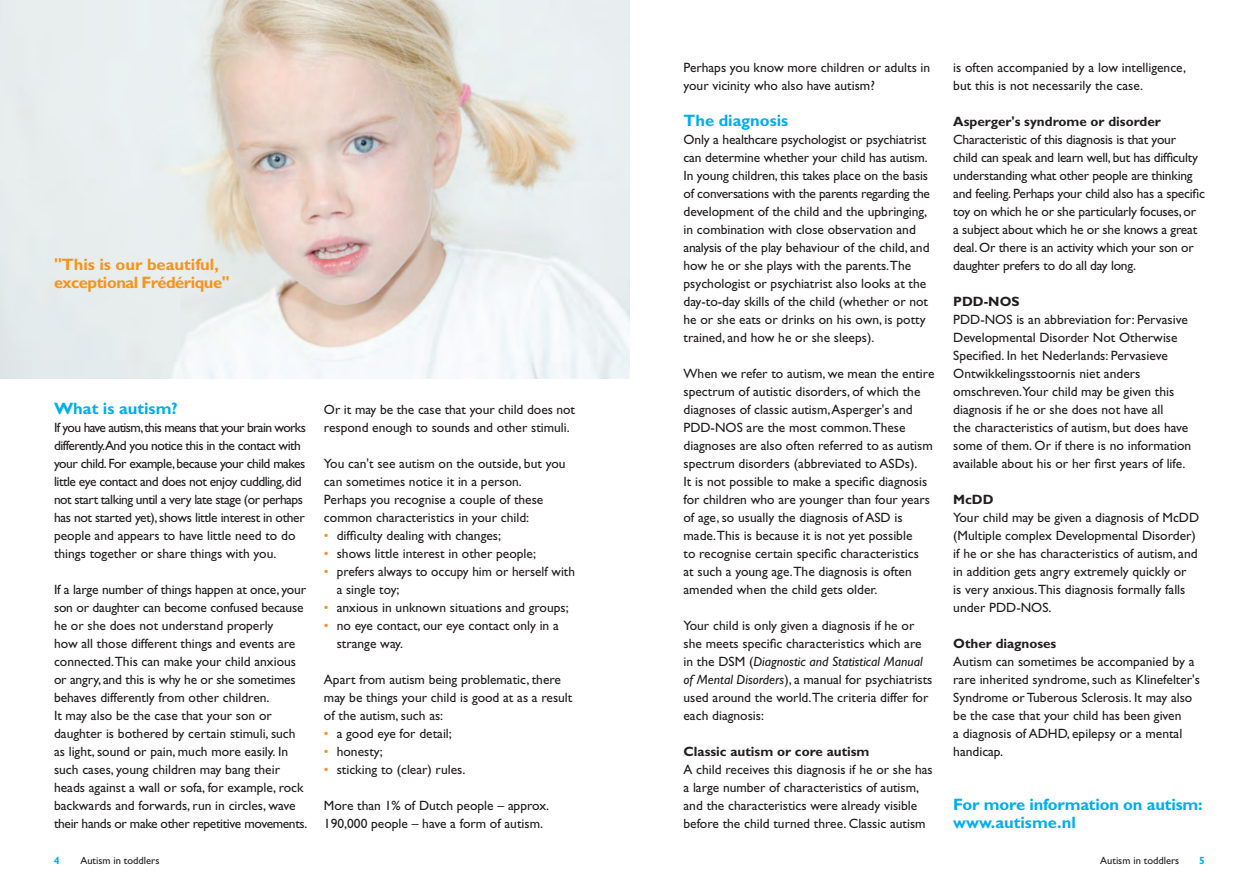
<style>
.page{position:relative;width:1259px;height:893px;background:#fff}
.page>*{position:absolute;margin:0;border:0;box-sizing:border-box;transform-origin:0 0}
.t1{font:700 16.5px/18px "Gill Sans Std";color:#00aeef}
.t2{font:700 16.5px/18px "Gill Sans Std";letter-spacing:-.03em;color:#f7931d}
.t3{font:13.5px/18px "Gill Sans Std";color:#231f20}
.t4{font:13.5px/18px "Gill Sans Std";letter-spacing:-.035em;color:#231f20}
.t5{font:13.5px/18px "Gill Sans Std";letter-spacing:-.02em;color:#231f20}
.t6{font:700 13.5px "Gill Sans Std";color:#231f20}
.t7{font:10.5px "Gill Sans Std";color:#231f20}
.t8{font:700 10.5px "Gill Sans Std";color:#00aeef}
.s1{color:#f7931d}
.s2{font-style:italic}
</style>
<div class="page">
<img style="left:0;top:0;width:629px;height:378px">
<p class="t2" style="left:54px;top:255px;width:177px">"This is our beautiful, exceptional Frédérique"</p>
<p class="t1" style="left:54px;top:399px;width:125px">What is autism?</p>
<p class="t4" style="left:54px;top:419px;width:253px">If you have autism, this means that your brain works differently.And you notice this in the contact with your child. For example, because your child makes little eye contact and does not enjoy cuddling, did not start talking until a very late stage (or perhaps has not started yet), shows little interest in other people and appears to have little need to do things together or share things with you.</p>
<p class="t3" style="left:54px;top:581px;width:253px">If a large number of things happen at once, your son or daughter can become confused because he or she does not understand properly<br>how all those different things and events are connected.This can make your child anxious or angry, and this is why he or she sometimes behaves differently from other children.</p>
<p class="t3" style="left:54px;top:706px;width:255px">It may also be the case that your son or daughter is bothered by certain stimuli, such as light, sound or pain, much more easily. In such cases, young children may bang their heads against a wall or sofa, for example, rock backwards and forwards, run in circles, wave their hands or make other repetitive movements.</p>
<p class="t3" style="left:324px;top:400px;width:253px">Or it may be the case that your child does not respond enough to sounds and other stimuli.</p>
<p class="t3" style="left:324px;top:454px;width:243px">You can't see autism on the outside, but you can sometimes notice it in a person.</p>
<p class="t3" style="left:324px;top:490px;width:221px">Perhaps you recognise a couple of these common characteristics in your child:</p>
<p class="t3" style="left:324px;top:527px;width:179px"><span class="s1">•</span> difficulty dealing with changes;</p>
<p class="t3" style="left:324px;top:545px;width:213px"><span class="s1">•</span> shows little interest in other people;</p>
<p class="t3" style="left:337px;top:563px;width:240px;text-indent:-13px"><span class="s1">•</span> prefers always to occupy him or herself with a single toy;</p>
<p class="t3" style="left:324px;top:599px;width:246px"><span class="s1">•</span> anxious in unknown situations and groups;</p>
<p class="t3" style="left:337px;top:617px;width:224px;text-indent:-13px"><span class="s1">•</span> no eye contact, our eye contact only in a strange way.</p>
<p class="t3" style="left:324px;top:671px;width:250px">Apart from autism being problematic, there may be things your child is good at as a result of the autism, such as:</p>
<p class="t3" style="left:324px;top:725px;width:129px"><span class="s1">•</span> a good eye for detail;</p>
<p class="t3" style="left:324px;top:743px;width:60px"><span class="s1">•</span> honesty;</p>
<p class="t3" style="left:324px;top:761px;width:143px"><span class="s1">•</span> sticking to (clear) rules.</p>
<p class="t3" style="left:324px;top:797px;width:227px">More than 1% of Dutch people – approx.<br>190,000 people – have a form of autism.</p>
<p class="t3" style="left:683px;top:59px;width:248px">Perhaps you know more children or adults in your vicinity who also have autism?</p>
<p class="t1" style="left:683px;top:111px;width:106px">The diagnosis</p>
<p class="t3" style="left:683px;top:131px;width:248px">Only a healthcare psychologist or psychiatrist can determine whether your child has autism.<br>In young children, this takes place on the basis of conversations with the parents regarding the development of the child and the upbringing, in combination with close observation and analysis of the play behaviour of the child, and how he or she plays with the parents.The psychologist or psychiatrist also looks at the day-to-day skills of the child (whether or not he or she eats or drinks on his own, is potty trained, and how he or she sleeps).</p>
<p class="t3" style="left:683px;top:364px;width:252px">When we refer to autism, we mean the entire spectrum of autistic disorders, of which the diagnoses of classic autism, Asperger's and PDD-NOS are the most common.These diagnoses are also often referred to as autism spectrum disorders (abbreviated to ASDs).<br>It is not possible to make a specific diagnosis for children who are younger than four years of age, so usually the diagnosis of ASD is made.This is because it is not yet possible<br>to recognise certain specific characteristics<br>at such a young age.The diagnosis is often amended when the child gets older.</p>
<p class="t3" style="left:683px;top:616px;width:250px">Your child is only given a diagnosis if he or she meets specific characteristics which are in the DSM (<span class="s2">Diagnostic and Statistical Manual of Mental Disorders</span>), a manual for psychiatrists used around the world.The criteria differ for each diagnosis:</p>
<p class="t6" style="left:683px;top:743px;width:188px">Classic autism or core autism</p>
<p class="t3" style="left:683px;top:760px;width:251px">A child receives this diagnosis if he or she has a large number of characteristics of autism, and the characteristics were already visible before the child turned three. Classic autism</p>
<p class="t3" style="left:953px;top:58px;width:234px">is often accompanied by a low intelligence, but this is not necessarily the case.</p>
<p class="t6" style="left:953px;top:113px;width:209px">Asperger's syndrome or disorder</p>
<p class="t5" style="left:953px;top:130px;width:253px">Characteristic of this diagnosis is that your<br>child can speak and learn well, but has difficulty understanding what other people are thinking and feeling. Perhaps your child also has a specific toy on which he or she particularly focuses, or a subject about which he or she knows a great deal. Or there is an activity which your son or daughter prefers to do all day long.</p>
<p class="t6" style="left:953px;top:293px;width:68px">PDD-NOS</p>
<p class="t3" style="left:953px;top:310px;width:240px">PDD-NOS is an abbreviation for: Pervasive Developmental Disorder Not Otherwise Specified. In het Nederlands: Pervasieve Ontwikkelingsstoornis niet anders omschreven.Your child may be given this diagnosis if he or she does not have all<br>the characteristics of autism, but does have some of them. Or if there is no information available about his or her first years of life.</p>
<p class="t6" style="left:953px;top:491px;width:42px">McDD</p>
<p class="t3" style="left:953px;top:508px;width:247px">Your child may be given a diagnosis of McDD (Multiple complex Developmental Disorder) if he or she has characteristics of autism, and in addition gets angry extremely quickly or<br>is very anxious.This diagnosis formally falls under PDD-NOS.</p>
<p class="t6" style="left:953px;top:635px;width:105px">Other diagnoses</p>
<p class="t3" style="left:953px;top:652px;width:248px">Autism can sometimes be accompanied by a rare inherited syndrome, such as Klinefelter's Syndrome or Tuberous Sclerosis. It may also be the case that your child has been given<br>a diagnosis of ADHD, epilepsy or a mental handicap.</p>
<p class="t1" style="left:953px;top:795px;width:251px">For more information on autism: www.autisme.nl</p>
<p class="t8" style="left:54px;top:854px;width:7px">4</p>
<p class="t7" style="left:80px;top:854px;width:81px">Autism in toddlers</p>
<p class="t7" style="left:1100px;top:854px;width:81px">Autism in toddlers</p>
<p class="t8" style="left:1199px;top:854px;width:7px">5</p>
</div>
